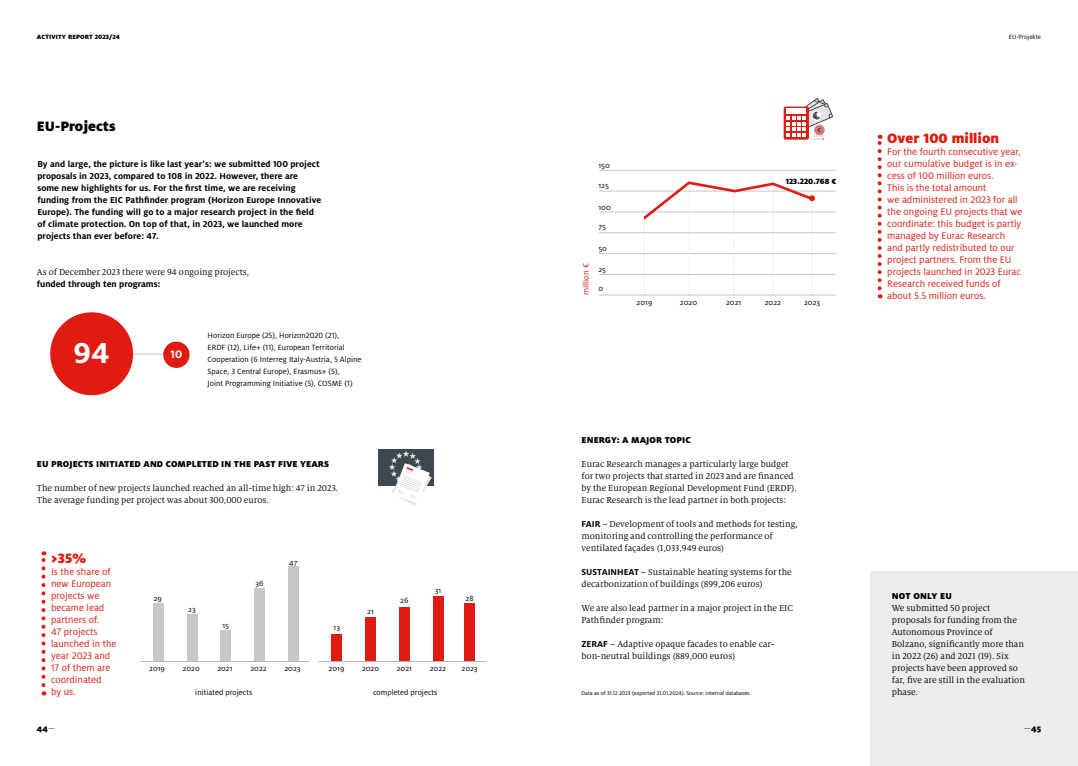
<style>
.page{position:relative;width:1078px;height:766px;background:#fff}
.page>*{position:absolute;margin:0;border:0;box-sizing:border-box;transform-origin:0 0}
.t1{font:700 32px "Milo Pro";color:#fff}
.t2{font:900 15px "Milo Pro";color:#df1b12}
.t3{font:900 15px "Milo Pro";color:#000}
.t4{font:700 12px "Milo Pro";color:#fff}
.t5{font:10.5px/12px "Milo Pro";color:#df1b12}
.t6{font:9.5px/12px "Milo Serif Pro";color:#000}
.t7{font:700 9.5px/12px "Milo Pro";letter-spacing:.005em;color:#000}
.t8{font:900 9.5px "Milo Pro";letter-spacing:.01em;color:#000}
.t9{font:9px "Milo Pro";color:#df1b12}
.t10{font:900 9px "Milo Pro";color:#000}
.t11{font:8.4px/12px "Milo Pro";letter-spacing:.005em;color:#000}
.t12{font:900 8.4px "Milo Pro";color:#000}
.t13{font:900 6.8px "Milo Pro";letter-spacing:.015em;color:#000}
.t14{font:6.8px "Milo Pro";letter-spacing:.005em;color:#000}
.t15{font:6px "Milo Pro";color:#000}
.s1{font-family:"Milo Pro";font-weight:700}
.s2{font-weight:300;font-style:italic}
.s3{font-weight:300}
</style>
<div class="page">
<div style="left:870px;top:571px;width:207px;height:194px;background:#ececed"></div>
<svg style="left:877px;top:135px;width:4px;height:153px"></svg>
<svg style="left:41px;top:551px;width:4px;height:134px"></svg>
<hr style="left:598px;top:295px;width:237px;height:1px;background:#c6c7c8">
<div style="left:783px;top:106px;width:25px;height:34px;background:#df1b12;border-radius:2px"></div>
<svg style="left:786px;top:98px;width:47px;height:41px"></svg>
<hr style="left:599px;top:274px;width:236px;height:1px;background:#c6c7c8">
<hr style="left:598px;top:253px;width:237px;height:1px;background:#c6c7c8">
<hr style="left:598px;top:232px;width:237px;height:1px;background:#c6c7c8">
<hr style="left:599px;top:212px;width:236px;height:1px;background:#c6c7c8">
<hr style="left:599px;top:191px;width:236px;height:1px;background:#c6c7c8">
<hr style="left:599px;top:170px;width:236px;height:1px;background:#c6c7c8">
<svg style="left:638px;top:181px;width:179px;height:114px"></svg>
<div style="left:378px;top:449px;width:55px;height:36px;background:#3e484f"></div>
<svg style="left:389px;top:451px;width:42px;height:55px"></svg>
<div style="left:464px;top:603px;width:10px;height:57px;background:#df1b12"></div>
<div style="left:332px;top:633px;width:10px;height:28px;background:#df1b12"></div>
<div style="left:365px;top:617px;width:10px;height:44px;background:#df1b12"></div>
<div style="left:399px;top:607px;width:10px;height:54px;background:#df1b12"></div>
<div style="left:433px;top:596px;width:10px;height:65px;background:#df1b12"></div>
<hr style="left:318px;top:660px;width:168px;height:1px;background:#b3b5b6">
<div style="left:288px;top:566px;width:10px;height:95px;background:#c6c7c8"></div>
<div style="left:153px;top:602px;width:10px;height:59px;background:#c6c7c8"></div>
<div style="left:187px;top:614px;width:10px;height:47px;background:#c6c7c8"></div>
<div style="left:221px;top:630px;width:10px;height:31px;background:#c6c7c8"></div>
<div style="left:254px;top:588px;width:10px;height:73px;background:#c6c7c8"></div>
<hr style="left:141px;top:660px;width:168px;height:1px;background:#b3b5b6">
<div style="left:50px;top:312px;width:83px;height:83px;background:#df1b12;border-radius:50%"></div>
<hr style="left:133px;top:353px;width:30px;height:1px;background:#c6c7c8">
<div style="left:163px;top:341px;width:26px;height:27px;background:#df1b12;border-radius:50%"></div>
<p class="t13" style="left:37px;top:32px;width:84px">ACTIVITY REPORT 2023/24</p>
<h2 class="t3" style="left:37px;top:117px;width:80px">EU-Projects</h2>
<p class="t7" style="left:37px;top:158px;width:285px">By and large, the picture is like last yearʼs: we submitted 100 project proposals in 2023, compared to 108 in 2022. However, there are some new highlights for us. For the first time, we are receiving funding from the EIC Pathfinder program (Horizon Europe Innovative Europe). The funding will go to a major research project in the field of climate protection. On top of that, in 2023, we launched more projects than ever before: 47.</p>
<p class="t6" style="left:37px;top:266px;width:214px">As of December 2023 there were 94 ongoing projects,</p>
<p class="t7" style="left:37px;top:278px;width:125px">funded through ten programs:</p>
<h1 class="t1" style="left:74px;top:335px;width:38px">94</h1>
<p class="t11" style="left:207px;top:329px;width:155px">Horizon Europe (25), Horizon2020 (21),<br>ERDF (12), Life+ (11), European Territorial Cooperation (6 Interreg Italy-Austria, 5 Alpine Space, 3 Central Europe), Erasmus+ (5),<br>Joint Programming Initiative (5), COSME (1)</p>
<p class="t4" style="left:170px;top:347px;width:13px">10</p>
<p class="t8" style="left:37px;top:458px;width:293px">EU PROJECTS INITIATED AND COMPLETED IN THE PAST FIVE YEARS</p>
<p class="t6" style="left:37px;top:482px;width:303px">The number of new projects launched reached an all-time high: 47 in 2023.<br>The average funding per project was about 300,000 euros.</p>
<h2 class="t2" style="left:51px;top:549px;width:37px">&gt;35%</h2>
<p class="t5" style="left:51px;top:566px;width:67px">Is the share of new European projects we became lead partners of.<br>47 projects launched in the year 2023 and<br>17 of them are coordinated<br>by us.</p>
<p class="t11" style="left:154px;top:592px;width:10px">29</p>
<p class="t11" style="left:188px;top:602px;width:9px">23</p>
<p class="t11" style="left:222px;top:619px;width:8px">15</p>
<p class="t11" style="left:255px;top:577px;width:10px">36</p>
<p class="t11" style="left:289px;top:556px;width:10px">47</p>
<p class="t11" style="left:149px;top:662px;width:17px">2019</p>
<p class="t11" style="left:182px;top:662px;width:19px">2020</p>
<p class="t11" style="left:217px;top:662px;width:17px">2021</p>
<p class="t11" style="left:250px;top:662px;width:18px">2022</p>
<p class="t11" style="left:284px;top:662px;width:18px">2023</p>
<p class="t11" style="left:333px;top:621px;width:8px">13</p>
<p class="t11" style="left:367px;top:605px;width:8px">21</p>
<p class="t11" style="left:400px;top:594px;width:10px">26</p>
<p class="t11" style="left:435px;top:584px;width:8px">31</p>
<p class="t11" style="left:465px;top:592px;width:10px">28</p>
<p class="t11" style="left:328px;top:662px;width:17px">2019</p>
<p class="t11" style="left:362px;top:662px;width:19px">2020</p>
<p class="t11" style="left:396px;top:662px;width:17px">2021</p>
<p class="t11" style="left:430px;top:662px;width:18px">2022</p>
<p class="t11" style="left:461px;top:662px;width:18px">2023</p>
<p class="t11" style="left:195px;top:686px;width:59px">initiated projects</p>
<p class="t11" style="left:373px;top:686px;width:66px">completed projects</p>
<p class="t9" style="left:580px;top:295px;width:34px;rotate:-90deg">million €</p>
<p class="t11" style="left:598px;top:159px;width:13px">150</p>
<p class="t11" style="left:598px;top:179px;width:12px">125</p>
<p class="t11" style="left:598px;top:201px;width:14px">100</p>
<p class="t11" style="left:598px;top:221px;width:9px">75</p>
<p class="t11" style="left:598px;top:242px;width:10px">50</p>
<p class="t11" style="left:598px;top:263px;width:9px">25</p>
<p class="t11" style="left:598px;top:283px;width:6px">0</p>
<p class="t12" style="left:785px;top:176px;width:52px">123.220.768 €</p>
<p class="t11" style="left:636px;top:296px;width:17px">2019</p>
<p class="t11" style="left:679px;top:296px;width:19px">2020</p>
<p class="t11" style="left:725px;top:296px;width:17px">2021</p>
<p class="t11" style="left:764px;top:296px;width:18px">2022</p>
<p class="t11" style="left:803px;top:296px;width:18px">2023</p>
<p class="t14" style="left:1008px;top:33px;width:34px">EU-Projekte</p>
<h2 class="t2" style="left:887px;top:129px;width:113px">Over 100 million</h2>
<p class="t5" style="left:887px;top:146px;width:137px">For the fourth consecutive year, our cumulative budget is in ex&shy;cess of 100 million euros.<br>This is the total amount<br>we administered in 2023 for all the ongoing EU projects that we coordinate: this budget is partly managed by Eurac Research and partly redistributed to our project partners. From the EU projects launched in 2023 Eurac<br>Research received funds of about 5.5 million euros.</p>
<p class="t8" style="left:581px;top:434px;width:111px">ENERGY: A MAJOR TOPIC</p>
<p class="t6" style="left:581px;top:458px;width:217px">Eurac Research manages a particularly large budget for two projects that started in 2023 and are financed by the European Regional Development Fund (ERDF).<br>Eurac Research is the lead partner in both projects:</p>
<p class="t6" style="left:581px;top:518px;width:218px"><span class="s1">FAIR</span> – Development of tools and methods for testing, monitoring and controlling the performance of ventilated façades (1,033,949 euros)</p>
<p class="t6" style="left:581px;top:566px;width:212px"><span class="s1">SUSTAINHEAT</span> – Sustainable heating systems for the decarbonization of buildings (899,206 euros)</p>
<p class="t6" style="left:581px;top:602px;width:213px">We are also lead partner in a major project in the EIC<br>Pathfinder program:</p>
<p class="t6" style="left:581px;top:638px;width:194px"><span class="s1">ZERAF</span> – Adaptive opaque facades to enable car&shy;bon-neutral buildings (889,000 euros)</p>
<p class="t15" style="left:581px;top:690px;width:171px">Data as of 31.12.2023 (exported 31.01.2024). Source: internal databases.</p>
<p class="t8" style="left:891px;top:590px;width:62px">NOT ONLY EU</p>
<p class="t6" style="left:891px;top:602px;width:135px">We submitted 50 project proposals for funding from the<br>Autonomous Province of<br>Bolzano, significantly more than in 2022 (26) and 2021 (19). Six projects have been approved so far, five are still in the evaluation phase.</p>
<p class="t10" style="left:37px;top:723px;width:20px">44<span class="s2">—</span></p>
<p class="t10" style="left:1023px;top:723px;width:19px"><span class="s3">—</span>45</p>
</div>
